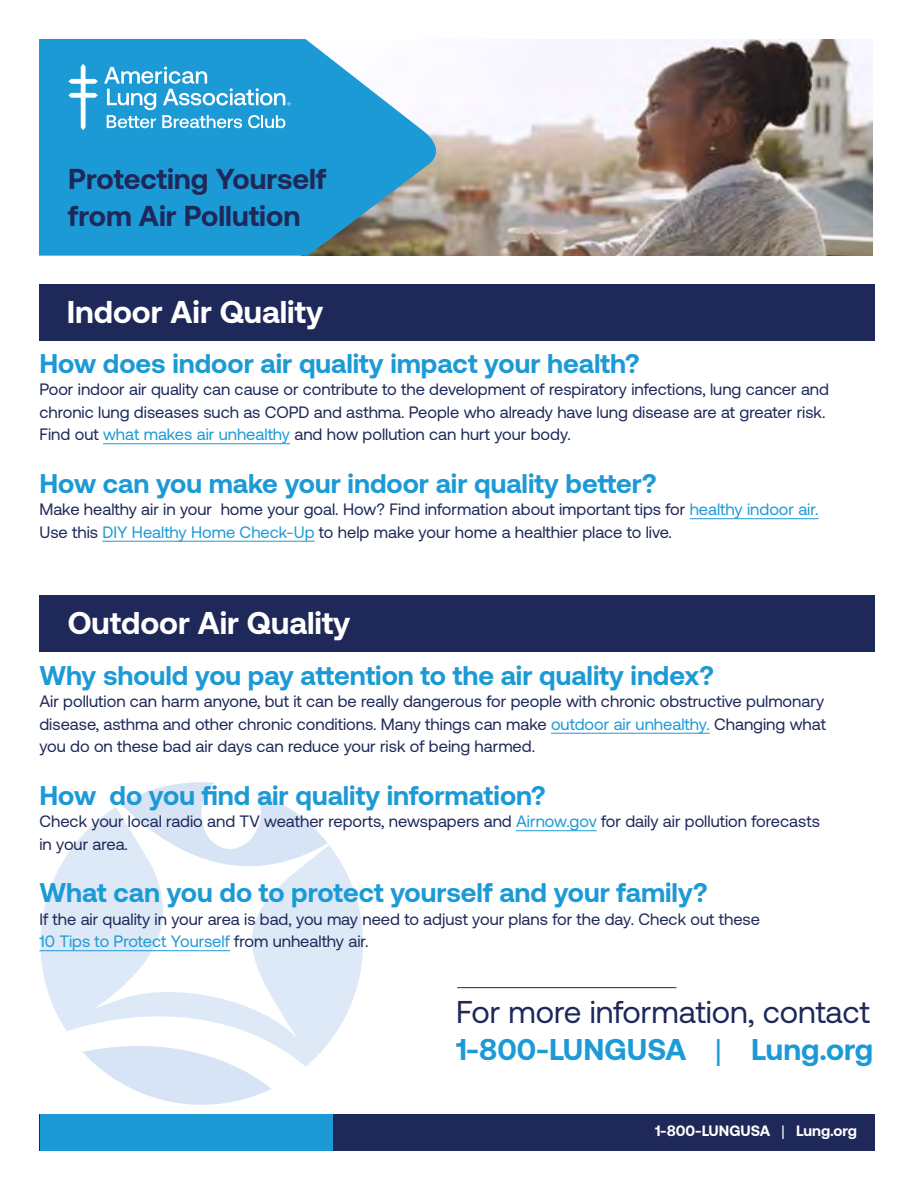
<style>
.page{position:relative;width:918px;height:1188px;background:#fff}
.page>*{position:absolute;margin:0;border:0;box-sizing:border-box;transform-origin:0 0}
.t1{font:700 31.5px "Aeonik";color:#fff}
.t2{font:31.5px "Aeonik";color:#1e2859}
.t3{font:700 30px "Aeonik";color:#1c9ad6}
.t4{font:700 28.8px/37px "Aeonik";color:#1e2859}
.t5{font:700 27px "Aeonik";color:#1c9ad6}
.t6{font:16.5px/22.5px "Aeonik";color:#1e2859}
.t7{font:700 15px "Aeonik";color:#fff}
.s1{color:#1c9ad6}
.s2{font-weight:400}
</style>
<div class="page">
<img style="left:440px;top:39px;width:433px;height:217px">
<svg style="left:40px;top:39px;width:400px;height:217px;background:#3ca1d0"></svg>
<svg style="left:121px;top:782px;width:166px;height:25px"></svg>
<svg style="left:39px;top:807px;width:324px;height:260px;fill:#dee9f7"></svg>
<svg style="left:82px;top:1038px;width:190px;height:67px"></svg>
<div style="left:40px;top:1114px;width:835px;height:37px;background:#1e2859"></div>
<div style="left:40px;top:1114px;width:292px;height:37px;background:#1c9ad6"></div>
<hr style="left:457px;top:987px;width:219px;height:1px;background:#1e2859">
<div style="left:39px;top:285px;width:835px;height:56px;background:#1e2859"></div>
<svg style="left:68px;top:64px;width:30px;height:66px"></svg>
<svg style="left:104px;top:67px;width:186px;height:61px;background:#4fb0df"></svg>
<hr style="left:103px;top:443px;width:187px;height:1px;background:#1c9ad6">
<hr style="left:690px;top:518px;width:128px;height:1px;background:#1c9ad6">
<hr style="left:102px;top:541px;width:213px;height:1px;background:#1c9ad6">
<hr style="left:551px;top:733px;width:159px;height:1px;background:#1c9ad6">
<hr style="left:516px;top:830px;width:81px;height:1px;background:#1c9ad6">
<hr style="left:39px;top:950px;width:191px;height:1px;background:#1c9ad6">
<div style="left:39px;top:595px;width:835px;height:57px;background:#1e2859"></div>
<h3 class="t4" style="left:68px;top:160px;width:260px">Protecting Yourself from Air Pollution</h3>
<h1 class="t1" style="left:67px;top:294px;width:258px">Indoor Air Quality</h1>
<h3 class="t5" style="left:39px;top:348px;width:602px">How does indoor air quality impact your health?</h3>
<p class="t6" style="left:39px;top:378px;width:791px">Poor indoor air quality can cause or contribute to the development of respiratory infections, lung cancer and chronic lung diseases such as COPD and asthma. People who already have lung disease are at greater risk.<br>Find out <span class="s1">what makes air unhealthy</span> and how pollution can hurt your body.</p>
<h3 class="t5" style="left:39px;top:468px;width:619px">How can you make your indoor air quality better?</h3>
<p class="t6" style="left:39px;top:498px;width:781px">Make healthy air in your home your goal. How? Find information about important tips for <span class="s1">healthy indoor air.<br></span>Use this <span class="s1">DIY Healthy Home Check-Up</span> to help make your home a healthier place to live.</p>
<h1 class="t1" style="left:68px;top:605px;width:284px">Outdoor Air Quality</h1>
<h3 class="t5" style="left:39px;top:660px;width:676px">Why should you pay attention to the air quality index?</h3>
<p class="t6" style="left:39px;top:690px;width:788px;text-align:justify">Air pollution can harm anyone, but it can be really dangerous for people with chronic obstructive pulmonary disease, asthma and other chronic conditions. Many things can make <span class="s1">outdoor air unhealthy.</span> Changing what you do on these bad air days can reduce your risk of being harmed.</p>
<h3 class="t5" style="left:39px;top:780px;width:508px">How do you find air quality information?</h3>
<p class="t6" style="left:39px;top:810px;width:782px">Check your local radio and TV weather reports, newspapers and <span class="s1">Airnow.gov</span> for daily air pollution forecasts in your area.</p>
<h3 class="t5" style="left:39px;top:877px;width:670px">What can you do to protect yourself and your family?</h3>
<p class="t6" style="left:39px;top:908px;width:722px">If the air quality in your area is bad, you may need to adjust your plans for the day. Check out these<br><span class="s1">10 Tips to Protect Yourself</span> from unhealthy air.</p>
<h1 class="t2" style="left:456px;top:995px;width:415px">For more information, contact</h1>
<h2 class="t3" style="left:456px;top:1033px;width:419px">1-800-LUNGUSA <span class="s2">|</span> Lung.org</h2>
<p class="t7" style="left:655px;top:1122px;width:204px">1-800-LUNGUSA <span class="s2">|</span> Lung.org</p>
</div>
